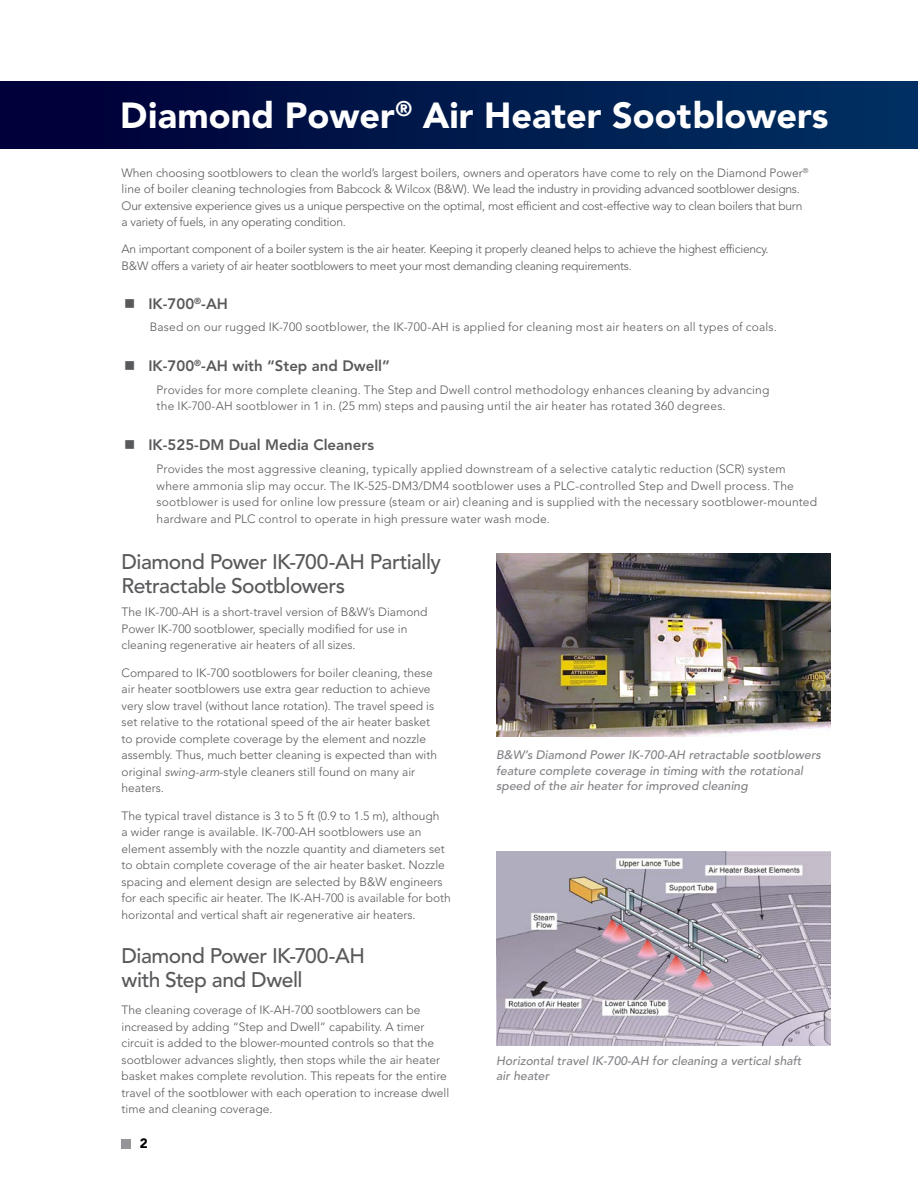
<style>
.page{position:relative;width:918px;height:1188px;background:#fff}
.page>*{position:absolute;margin:0;border:0;box-sizing:border-box;transform-origin:0 0}
.t1{font:900 36px "Avenir LT Std";color:#fff}
.t2{font:500 21px/24px "Avenir LT Std";letter-spacing:-.025em;color:#58595b}
.t3{font:800 15px "Avenir LT Std";color:#58595b}
.t4{font:900 13.5px "Avenir LT Std";color:#000}
.t5{font:italic 500 12.3px/15.3px "Avenir LT Std";color:#808285}
.t6{font:300 12px/16.5px "Avenir LT Std";color:#58595b}
.t7{font:300 12px/16.5px "Avenir LT Std";letter-spacing:-.02em;color:#58595b}
.s1{font-style:italic}
</style>
<div class="page">
<div style="left:122px;top:1139px;width:9px;height:10px;background:#939598"></div>
<div style="left:0;top:81px;width:918px;height:67px;background:linear-gradient(to right,#000036,#003262)"></div>
<img style="left:496px;top:851px;width:334px;height:195px">
<img style="left:496px;top:553px;width:334px;height:183px">
<h1 class="t1" style="left:120px;top:94px;width:710px">Diamond Power<sup>®</sup> Air Heater Sootblowers</h1>
<p class="t7" style="left:122px;top:164px;width:688px">When choosing sootblowers to clean the world’s largest boilers, owners and operators have come to rely on the Diamond Power<sup>® </sup>line of boiler cleaning technologies from Babcock &amp; Wilcox (B&amp;W). We lead the industry in providing advanced sootblower designs.<br>Our extensive experience gives us a unique perspective on the optimal, most efficient and cost-effective way to clean boilers that burn a variety of fuels, in any operating condition.</p>
<p class="t7" style="left:122px;top:241px;width:649px">An important component of a boiler system is the air heater. Keeping it properly cleaned helps to achieve the highest efficiency.<br>B&amp;W offers a variety of air heater sootblowers to meet your most demanding cleaning requirements.</p>
<p class="t3" style="left:148px;top:295px;width:81px">IK-700<sup>®</sup>-AH</p>
<p class="t6" style="left:150px;top:319px;width:629px">Based on our rugged IK-700 sootblower, the IK-700-AH is applied for cleaning most air heaters on all types of coals.</p>
<p class="t3" style="left:148px;top:357px;width:243px">IK-700<sup>®</sup>-AH with “Step and Dwell”</p>
<p class="t6" style="left:157px;top:382px;width:614px">Provides for more complete cleaning. The Step and Dwell control methodology enhances cleaning by advancing the IK-700-AH sootblower in 1 in. (25 mm) steps and pausing until the air heater has rotated 360 degrees.</p>
<p class="t3" style="left:148px;top:436px;width:227px">IK-525-DM Dual Media Cleaners</p>
<p class="t6" style="left:157px;top:461px;width:662px">Provides the most aggressive cleaning, typically applied downstream of a selective catalytic reduction (SCR) system where ammonia slip may occur. The IK-525-DM3/DM4 sootblower uses a PLC-controlled Step and Dwell process. The sootblower is used for online low pressure (steam or air) cleaning and is supplied with the necessary sootblower-mounted hardware and PLC control to operate in high pressure water wash mode.</p>
<h2 class="t2" style="left:122px;top:550px;width:321px">Diamond Power IK-700-AH Partially<br>Retractable Sootblowers</h2>
<p class="t6" style="left:122px;top:604px;width:307px">The IK-700-AH is a short-travel version of B&amp;W’s Diamond<br>Power IK-700 sootblower, specially modified for use in cleaning regenerative air heaters of all sizes.</p>
<p class="t6" style="left:122px;top:664px;width:317px">Compared to IK-700 sootblowers for boiler cleaning, these air heater sootblowers use extra gear reduction to achieve very slow travel (without lance rotation). The travel speed is set relative to the rotational speed of the air heater basket to provide complete coverage by the element and nozzle assembly. Thus, much better cleaning is expected than with original <span class="s1">swing-arm</span>-style cleaners still found on many air heaters.</p>
<p class="t6" style="left:122px;top:807px;width:331px">The typical travel distance is 3 to 5 ft (0.9 to 1.5 m), although<br>a wider range is available. IK-700-AH sootblowers use an element assembly with the nozzle quantity and diameters set to obtain complete coverage of the air heater basket. Nozzle spacing and element design are selected by B&amp;W engineers for each specific air heater. The IK-AH-700 is available for both horizontal and vertical shaft air regenerative air heaters.</p>
<h2 class="t2" style="left:122px;top:944px;width:245px">Diamond Power IK-700-AH with Step and Dwell</h2>
<p class="t6" style="left:122px;top:1002px;width:329px">The cleaning coverage of IK-AH-700 sootblowers can be increased by adding “Step and Dwell” capability. A timer circuit is added to the blower-mounted controls so that the sootblower advances slightly, then stops while the air heater basket makes complete revolution. This repeats for the entire travel of the sootblower with each operation to increase dwell time and cleaning coverage.</p>
<p class="t4" style="left:140px;top:1135px;width:9px">2</p>
<p class="t5" style="left:496px;top:748px;width:326px">B&amp;W’s Diamond Power IK-700-AH retractable sootblowers feature complete coverage in timing with the rotational speed of the air heater for improved cleaning</p>
<p class="t5" style="left:496px;top:1053px;width:307px">Horizontal travel IK-700-AH for cleaning a vertical shaft air heater</p>
</div>
